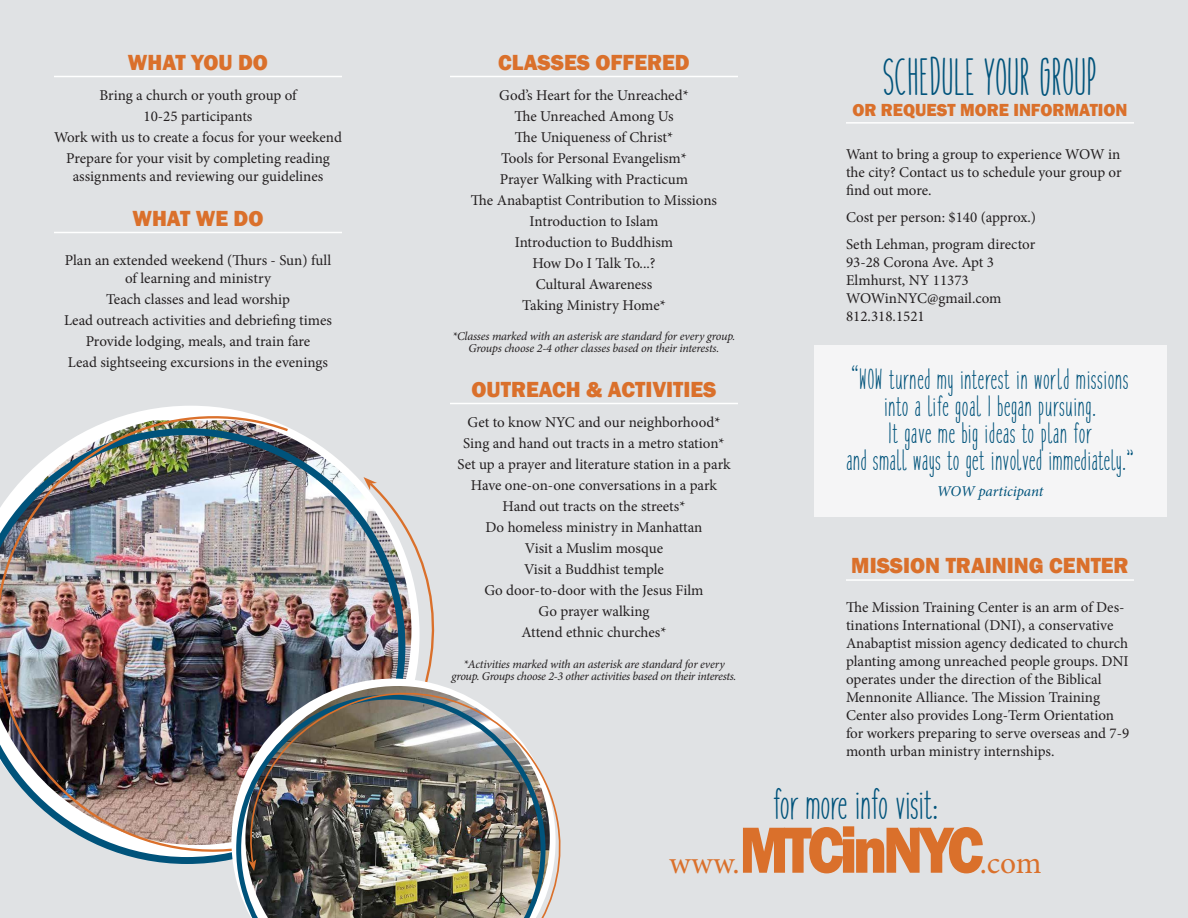
<style>
.page{position:relative;width:1188px;height:918px;background:#e0e2e4}
.page>*{position:absolute;margin:0;border:0;box-sizing:border-box;transform-origin:0 0}
.t1{font:40.5px "cookies&milk";color:#00537b}
.t2{font:33.75px "cookies&milk";letter-spacing:-.015em;color:#00537b}
.t3{font:31.5px "Minion Pro";letter-spacing:.005em;color:#da702b}
.t4{font:22.5px "cookies&milk";letter-spacing:.025em;color:#00537b}
.t5{font:800 22.5px "Franklin Gothic";color:#da702b}
.t6{font:800 18px "Franklin Gothic";color:#da702b}
.t7{font:15px/18px "Minion Pro";letter-spacing:-.005em;color:#231f20;text-align:center}
.t8{font:italic 15px "Minion Pro";letter-spacing:-.01em;color:#00537b}
.t9{font:italic 12px/12px "Minion Pro";letter-spacing:-.02em;color:#231f20;text-align:center}
.s1{font-family:"Franklin Gothic";font-weight:800;font-size:67.5px}
</style>
<div class="page">
<div style="left:814px;top:345px;width:352px;height:171px;background:#f5f5f6"></div>
<hr style="left:846px;top:122px;width:288px;height:2px;background:#fff">
<hr style="left:846px;top:579px;width:288px;height:2px;background:#fff">
<hr style="left:54px;top:76px;width:288px;height:1px;background:#fff">
<hr style="left:54px;top:232px;width:288px;height:1px;background:#fff">
<hr style="left:450px;top:76px;width:288px;height:1px;background:#fff">
<hr style="left:450px;top:403px;width:288px;height:1px;background:#fff">
<img style="left:0;top:406px;width:435px;height:458px">
<svg style="left:364px;top:477px;width:13px;height:13px"></svg>
<img style="left:242px;top:673px;width:319px;height:245px">
<svg style="left:248px;top:859px;width:8px;height:12px"></svg>
<p class="t5" style="left:128px;top:48px;width:142px">WHAT YOU DO</p>
<p class="t7" style="left:99px;top:86px;width:199px">Bring a church or youth group of</p>
<p class="t7" style="left:144px;top:107px;width:110px">10-25 participants</p>
<p class="t7" style="left:54px;top:128px;width:289px">Work with us to create a focus for your weekend</p>
<p class="t7" style="left:66px;top:149px;width:265px">Prepare for your visit by completing reading assignments and reviewing our guidelines</p>
<p class="t5" style="left:132px;top:204px;width:133px">WHAT WE DO</p>
<p class="t7" style="left:65px;top:251px;width:268px">Plan an extended weekend (Thurs - Sun) full of learning and ministry</p>
<p class="t7" style="left:106px;top:290px;width:185px">Teach classes and lead worship</p>
<p class="t7" style="left:64px;top:311px;width:269px">Lead outreach activities and debriefing times</p>
<p class="t7" style="left:86px;top:332px;width:226px">Provide lodging, meals, and train fare</p>
<p class="t7" style="left:68px;top:353px;width:262px">Lead sightseeing excursions in the evenings</p>
<p class="t5" style="left:498px;top:48px;width:193px">CLASSES OFFERED</p>
<p class="t7" style="left:499px;top:86px;width:191px">God’s Heart for the Unreached*</p>
<p class="t7" style="left:514px;top:107px;width:161px">The Unreached Among Us</p>
<p class="t7" style="left:515px;top:128px;width:160px">The Uniqueness of Christ*</p>
<p class="t7" style="left:501px;top:149px;width:187px">Tools for Personal Evangelism*</p>
<p class="t7" style="left:500px;top:170px;width:190px">Prayer Walking with Practicum</p>
<p class="t7" style="left:471px;top:191px;width:248px">The Anabaptist Contribution to Missions</p>
<p class="t7" style="left:530px;top:212px;width:130px">Introduction to Islam</p>
<p class="t7" style="left:515px;top:233px;width:160px">Introduction to Buddhism</p>
<p class="t7" style="left:532px;top:254px;width:125px">How Do I Talk To...?</p>
<p class="t7" style="left:536px;top:275px;width:118px">Cultural Awareness</p>
<p class="t7" style="left:522px;top:296px;width:145px">Taking Ministry Home*</p>
<p class="t9" style="left:453px;top:330px;width:284px">*Classes marked with an asterisk are standard for every group.<br>Groups choose 2-4 other classes based on their interests.</p>
<p class="t5" style="left:471px;top:375px;width:247px">OUTREACH &amp; ACTIVITIES</p>
<p class="t7" style="left:468px;top:413px;width:254px">Get to know NYC and our neighborhood*</p>
<p class="t7" style="left:463px;top:434px;width:263px">Sing and hand out tracts in a metro station*</p>
<p class="t7" style="left:457px;top:455px;width:275px">Set up a prayer and literature station in a park</p>
<p class="t7" style="left:471px;top:476px;width:248px">Have one-on-one conversations in a park</p>
<p class="t7" style="left:503px;top:497px;width:184px">Hand out tracts on the streets*</p>
<p class="t7" style="left:486px;top:518px;width:218px">Do homeless ministry in Manhattan</p>
<p class="t7" style="left:525px;top:539px;width:140px">Visit a Muslim mosque</p>
<p class="t7" style="left:524px;top:560px;width:141px">Visit a Buddhist temple</p>
<p class="t7" style="left:484px;top:581px;width:221px">Go door-to-door with the Jesus Film</p>
<p class="t7" style="left:539px;top:602px;width:112px">Go prayer walking</p>
<p class="t7" style="left:522px;top:623px;width:146px">Attend ethnic churches*</p>
<p class="t9" style="left:452px;top:658px;width:286px">*Activities marked with an asterisk are standard for every group. Groups choose 2-3 other activities based on their interests.</p>
<p class="t1" style="left:883px;top:50px;width:216px">SCHEDULE YOUR GROUP</p>
<p class="t6" style="left:852px;top:98px;width:277px">OR REQUEST MORE INFORMATION</p>
<p class="t7" style="left:846px;top:146px;width:277px;text-align:justify">Want to bring a group to experience WOW in the city? Contact us to schedule your group or find out more.</p>
<p class="t7" style="left:846px;top:209px;width:192px">Cost per person: $140 (approx.)</p>
<p class="t7" style="left:846px;top:236px;width:191px">Seth Lehman, program director</p>
<p class="t7" style="left:846px;top:254px;width:150px">93-28 Corona Ave. Apt 3</p>
<p class="t7" style="left:846px;top:272px;width:124px">Elmhurst, NY 11373</p>
<p class="t7" style="left:846px;top:290px;width:157px">WOWinNYC@gmail.com</p>
<p class="t7" style="left:846px;top:308px;width:80px">812.318.1521</p>
<p class="t4" style="left:852px;top:346px;width:9px">“</p>
<p class="t4" style="left:859px;top:364px;width:271px">WOW turned my interest in world missions</p>
<p class="t4" style="left:884px;top:391px;width:213px">into a life goal I began pursuing.</p>
<p class="t4" style="left:888px;top:418px;width:205px">It gave me big ideas to plan for</p>
<p class="t4" style="left:846px;top:445px;width:289px">and small ways to get involved immediately.”</p>
<p class="t8" style="left:937px;top:481px;width:108px">WOW participant</p>
<p class="t5" style="left:851px;top:551px;width:279px">MISSION TRAINING CENTER</p>
<p class="t7" style="left:846px;top:599px;width:285px;text-align:left">The Mission Training Center is an arm of Des&shy;tinations International (DNI), a conservative Anabaptist mission agency dedicated to church planting among unreached people groups. DNI operates under the direction of the Biblical Mennonite Alliance. The Mission Training Center also provides Long-Term Orientation for workers preparing to serve overseas and 7-9 month urban ministry internships.</p>
<p class="t2" style="left:773px;top:781px;width:166px">for more info visit:</p>
<p class="t3" style="left:669px;top:842px;width:374px">www.<span class="s1">MTCinNYC</span>.com</p>
</div>
